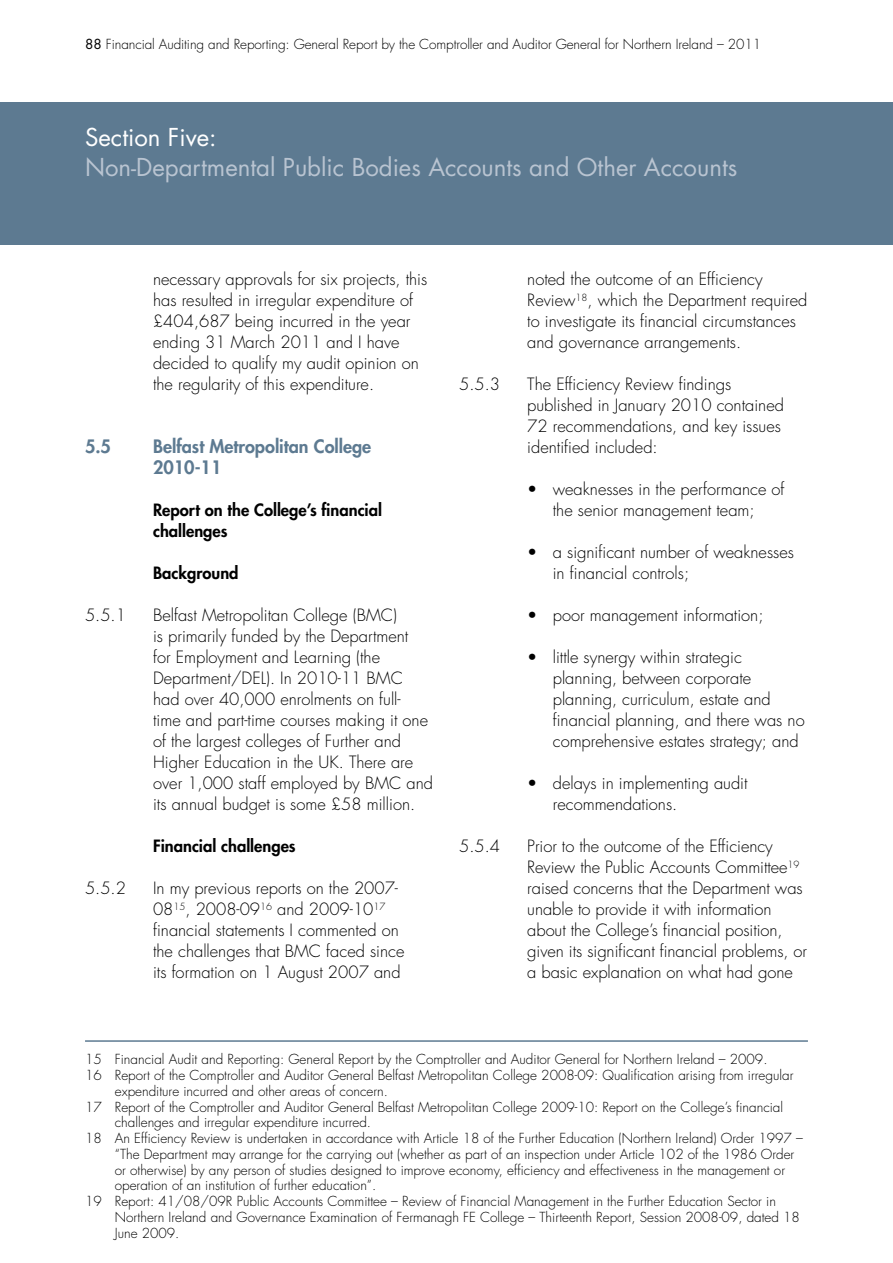
<style>
.page{position:relative;width:893px;height:1263px;background:#fff}
.page>*{position:absolute;margin:0;border:0;box-sizing:border-box;transform-origin:0 0}
.t1{font:24px "Futura";color:#b9c4d1}
.t2{font:24px "Futura";color:#fff}
.t3{font:800 18px/21px "Futura";color:#5d7a91}
.t4{font:300 16.5px/21px "Futura";color:#000}
.t5{font:800 16.5px/21px "Futura";color:#000}
.t6{font:300 13.5px "Futura";color:#000}
.s1{font-weight:400}
</style>
<div class="page">
<div style="left:0;top:102px;width:893px;height:142px;background:#5d7a91"></div>
<hr style="left:85px;top:1040px;width:723px;height:2px;background:#5d7a91">
<p class="t6" style="left:85px;top:35px;width:677px"><span class="s1">88</span> Financial Auditing and Reporting: General Report by the Comptroller and Auditor General for Northern Ireland – 2011</p>
<h1 class="t2" style="left:85px;top:121px;width:133px">Section Five:</h1>
<h1 class="t1" style="left:85px;top:151px;width:654px">Non-Departmental Public Bodies Accounts and Other Accounts</h1>
<p class="t4" style="left:153px;top:269px;width:276px">necessary approvals for six projects, this has resulted in irregular expenditure of £404,687 being incurred in the year ending 31 March 2011 and I have decided to qualify my audit opinion on the regularity of this expenditure.</p>
<p class="t3" style="left:85px;top:436px;width:28px">5.5</p>
<p class="t3" style="left:153px;top:436px;width:220px">Belfast Metropolitan College<br>2010-11</p>
<p class="t5" style="left:153px;top:499px;width:230px">Report on the College’s financial challenges</p>
<p class="t5" style="left:153px;top:562px;width:87px">Background</p>
<p class="t4" style="left:85px;top:605px;width:42px">5.5.1</p>
<p class="t4" style="left:153px;top:605px;width:281px">Belfast Metropolitan College (BMC)<br>is primarily funded by the Department<br>for Employment and Learning (the Department/DEL). In 2010-11 BMC had over 40,000 enrolments on full-<br>time and part-time courses making it one of the largest colleges of Further and Higher Education in the UK. There are over 1,000 staff employed by BMC and its annual budget is some £58 million.</p>
<p class="t5" style="left:153px;top:835px;width:144px">Financial challenges</p>
<p class="t4" style="left:85px;top:878px;width:42px">5.5.2</p>
<p class="t4" style="left:153px;top:878px;width:253px">In my previous reports on the 2007- 08<sup>15</sup>, 2008-09<sup>16</sup> and 2009-10<sup>17 </sup>financial statements I commented on the challenges that BMC faced since its formation on 1 August 2007 and</p>
<p class="t4" style="left:527px;top:269px;width:282px">noted the outcome of an Efficiency Review<sup>18</sup>, which the Department required to investigate its financial circumstances and governance arrangements.</p>
<p class="t4" style="left:459px;top:374px;width:42px">5.5.3</p>
<p class="t4" style="left:527px;top:374px;width:258px">The Efficiency Review findings published in January 2010 contained<br>72 recommendations, and key issues identified included:</p>
<p class="t4" style="left:527px;top:479px;width:259px;text-align:center">• weaknesses in the performance of the senior management team;</p>
<p class="t4" style="left:553px;top:542px;width:243px;text-indent:-26px">• a significant number of weaknesses in financial controls;</p>
<p class="t4" style="left:527px;top:605px;width:238px">• poor management information;</p>
<p class="t4" style="left:553px;top:647px;width:253px;text-indent:-26px">• little synergy within strategic planning, between corporate planning, curriculum, estate and financial planning, and there was no comprehensive estates strategy; and</p>
<p class="t4" style="left:553px;top:773px;width:196px;text-indent:-26px">• delays in implementing audit recommendations.</p>
<p class="t4" style="left:459px;top:836px;width:42px">5.5.4</p>
<p class="t4" style="left:527px;top:836px;width:281px">Prior to the outcome of the Efficiency Review the Public Accounts Committee<sup>19 </sup>raised concerns that the Department was unable to provide it with information about the College’s financial position, given its significant financial problems, or a basic explanation on what had gone</p>
<p class="t6" style="left:85px;top:1051px;width:684px">15 Financial Audit and Reporting: General Report by the Comptroller and Auditor General for Northern Ireland – 2009.</p>
<p class="t6" style="left:85px;top:1066px;width:710px">16 Report of the Comptroller and Auditor General Belfast Metropolitan College 2008-09: Qualification arising from irregular</p>
<p class="t6" style="left:115px;top:1082px;width:275px">expenditure incurred and other areas of concern.</p>
<p class="t6" style="left:85px;top:1098px;width:700px">17 Report of the Comptroller and Auditor General Belfast Metropolitan College 2009-10: Report on the College’s financial</p>
<p class="t6" style="left:115px;top:1114px;width:258px">challenges and irregular expenditure incurred.</p>
<p class="t6" style="left:85px;top:1129px;width:719px">18 An Efficiency Review is undertaken in accordance with Article 18 of the Further Education (Northern Ireland) Order 1997 –</p>
<p class="t6" style="left:115px;top:1145px;width:681px">“The Department may arrange for the carrying out (whether as part of an inspection under Article 102 of the 1986 Order</p>
<p class="t6" style="left:115px;top:1161px;width:672px">or otherwise) by any person of studies designed to improve economy, efficiency and effectiveness in the management or</p>
<p class="t6" style="left:115px;top:1177px;width:263px">operation of an institution of further education”.</p>
<p class="t6" style="left:85px;top:1193px;width:692px">19 Report: 41/08/09R Public Accounts Committee – Review of Financial Management in the Further Education Sector in</p>
<p class="t6" style="left:115px;top:1208px;width:687px">Northern Ireland and Governance Examination of Fermanagh FE College – Thirteenth Report, Session 2008-09, dated 18</p>
<p class="t6" style="left:115px;top:1224px;width:66px">June 2009.</p>
</div>
